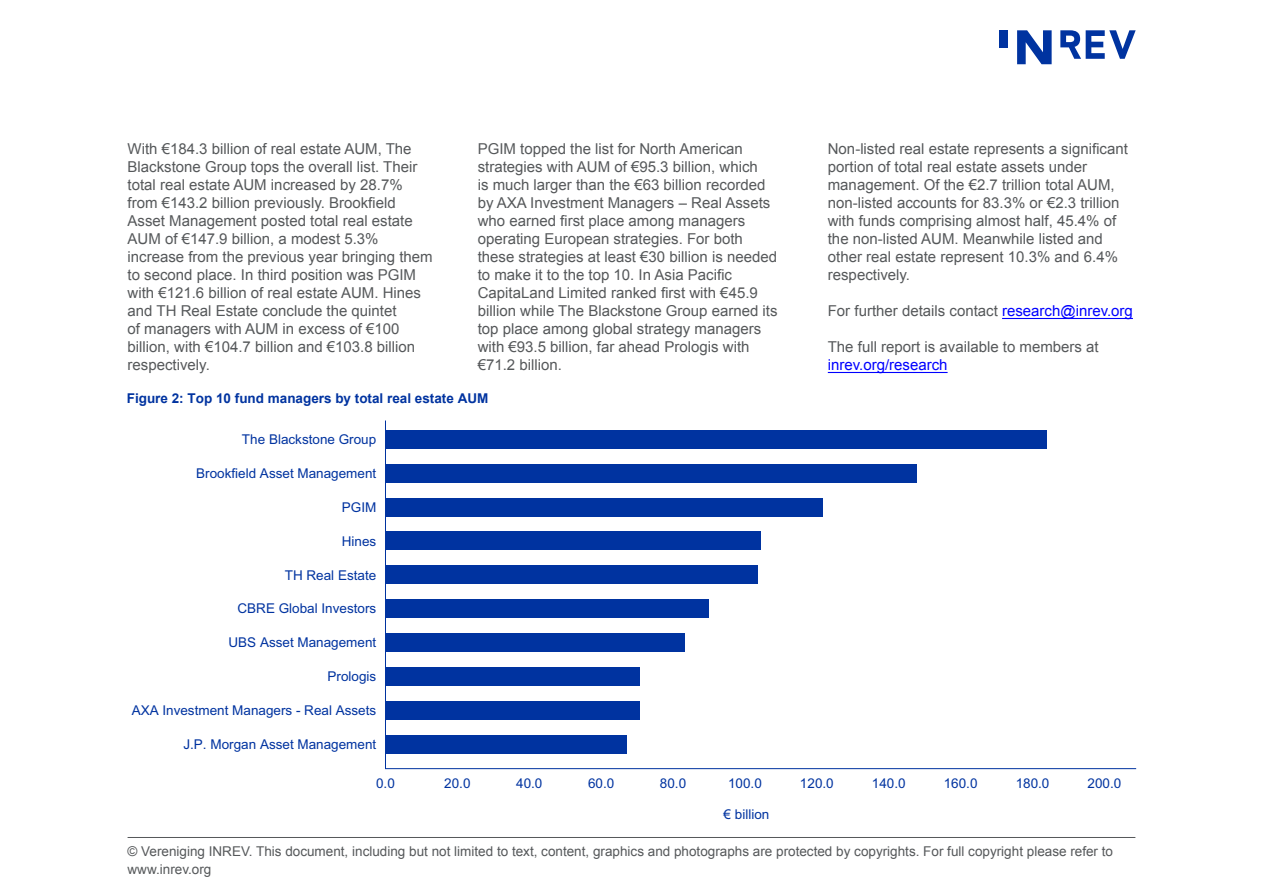
<style>
.page{position:relative;width:1263px;height:893px;background:#fff}
.page>*{position:absolute;margin:0;border:0;box-sizing:border-box;transform-origin:0 0}
.t1{font:15px/18px "Arial";color:#55585a}
.t2{font:15px "Arial";color:#00f}
.t3{font:13.5px "Arial";color:#0033a0}
.t4{font:13.5px/18px "Arial";color:#55585a}
.t5{font:700 13.5px "Arial";color:#0033a0}
.s1{color:#00f}
</style>
<div class="page">
<svg style="left:999px;top:30px;width:137px;height:35px"></svg>
<hr style="left:128px;top:837px;width:1007px;height:1px;background:#55585a">
<hr style="left:828px;top:372px;width:119px;height:1px;background:#00f">
<hr style="left:1002px;top:318px;width:131px;height:1px;background:#00f">
<hr style="left:385px;top:768px;width:751px;height:1px;background:#0033a0">
<hr style="left:385px;top:420px;width:1px;height:349px;background:#0033a0">
<div style="left:385px;top:430px;width:662px;height:18px;background:#0033a0"></div>
<div style="left:385px;top:464px;width:532px;height:18px;background:#0033a0"></div>
<div style="left:385px;top:498px;width:437px;height:18px;background:#0033a0"></div>
<div style="left:385px;top:532px;width:376px;height:18px;background:#0033a0"></div>
<div style="left:385px;top:566px;width:373px;height:18px;background:#0033a0"></div>
<div style="left:385px;top:600px;width:324px;height:18px;background:#0033a0"></div>
<div style="left:385px;top:633px;width:300px;height:18px;background:#0033a0"></div>
<div style="left:385px;top:667px;width:255px;height:18px;background:#0033a0"></div>
<div style="left:385px;top:701px;width:255px;height:18px;background:#0033a0"></div>
<div style="left:385px;top:735px;width:242px;height:18px;background:#0033a0"></div>
<p class="t1" style="left:128px;top:140px;width:307px">With €184.3 billion of real estate AUM, The Blackstone Group tops the overall list. Their total real estate AUM increased by 28.7% from €143.2 billion previously. Brookfield Asset Management posted total real estate AUM of €147.9 billion, a modest 5.3% increase from the previous year bringing them to second place. In third position was PGIM with €121.6 billion of real estate AUM. Hines and TH Real Estate conclude the quintet<br>of managers with AUM in excess of €100 billion, with €104.7 billion and €103.8 billion respectively.</p>
<p class="t1" style="left:478px;top:140px;width:301px">PGIM topped the list for North American strategies with AUM of €95.3 billion, which<br>is much larger than the €63 billion recorded by AXA Investment Managers – Real Assets who earned first place among managers operating European strategies. For both these strategies at least €30 billion is needed to make it to the top 10. In Asia Pacific CapitaLand Limited ranked first with €45.9 billion while The Blackstone Group earned its top place among global strategy managers with €93.5 billion, far ahead Prologis with €71.2 billion.</p>
<p class="t1" style="left:828px;top:140px;width:302px">Non-listed real estate represents a significant portion of total real estate assets under management. Of the €2.7 trillion total AUM, non-listed accounts for 83.3% or €2.3 trillion with funds comprising almost half, 45.4% of the non-listed AUM. Meanwhile listed and other real estate represent 10.3% and 6.4% respectively.</p>
<p class="t1" style="left:828px;top:302px;width:307px">For further details contact <span class="s1">research@inrev.org</span></p>
<p class="t1" style="left:828px;top:338px;width:272px">The full report is available to members at</p>
<p class="t2" style="left:828px;top:355px;width:121px">inrev.org/research</p>
<p class="t5" style="left:127px;top:389px;width:363px">Figure 2: Top 10 fund managers by total real estate AUM</p>
<p class="t3" style="left:242px;top:431px;width:136px">The Blackstone Group</p>
<p class="t3" style="left:196px;top:464px;width:182px">Brookfield Asset Management</p>
<p class="t3" style="left:342px;top:498px;width:36px">PGIM</p>
<p class="t3" style="left:342px;top:532px;width:36px">Hines</p>
<p class="t3" style="left:285px;top:566px;width:93px">TH Real Estate</p>
<p class="t3" style="left:237px;top:600px;width:140px">CBRE Global Investors</p>
<p class="t3" style="left:228px;top:634px;width:149px">UBS Asset Management</p>
<p class="t3" style="left:328px;top:668px;width:50px">Prologis</p>
<p class="t3" style="left:132px;top:701px;width:246px">AXA Investment Managers - Real Assets</p>
<p class="t3" style="left:183px;top:735px;width:194px">J.P. Morgan Asset Management</p>
<p class="t3" style="left:376px;top:775px;width:20px">0.0</p>
<p class="t3" style="left:444px;top:775px;width:28px">20.0</p>
<p class="t3" style="left:516px;top:775px;width:28px">40.0</p>
<p class="t3" style="left:588px;top:775px;width:28px">60.0</p>
<p class="t3" style="left:660px;top:775px;width:28px">80.0</p>
<p class="t3" style="left:728px;top:775px;width:35px">100.0</p>
<p class="t3" style="left:800px;top:775px;width:35px">120.0</p>
<p class="t3" style="left:872px;top:775px;width:35px">140.0</p>
<p class="t3" style="left:944px;top:775px;width:35px">160.0</p>
<p class="t3" style="left:1016px;top:775px;width:35px">180.0</p>
<p class="t3" style="left:1087px;top:775px;width:35px">200.0</p>
<p class="t3" style="left:723px;top:806px;width:47px">€ billion</p>
<p class="t4" style="left:128px;top:842px;width:987px">© Vereniging INREV. This document, including but not limited to text, content, graphics and photographs are protected by copyrights. For full copyright please refer to www.inrev.org</p>
</div>
